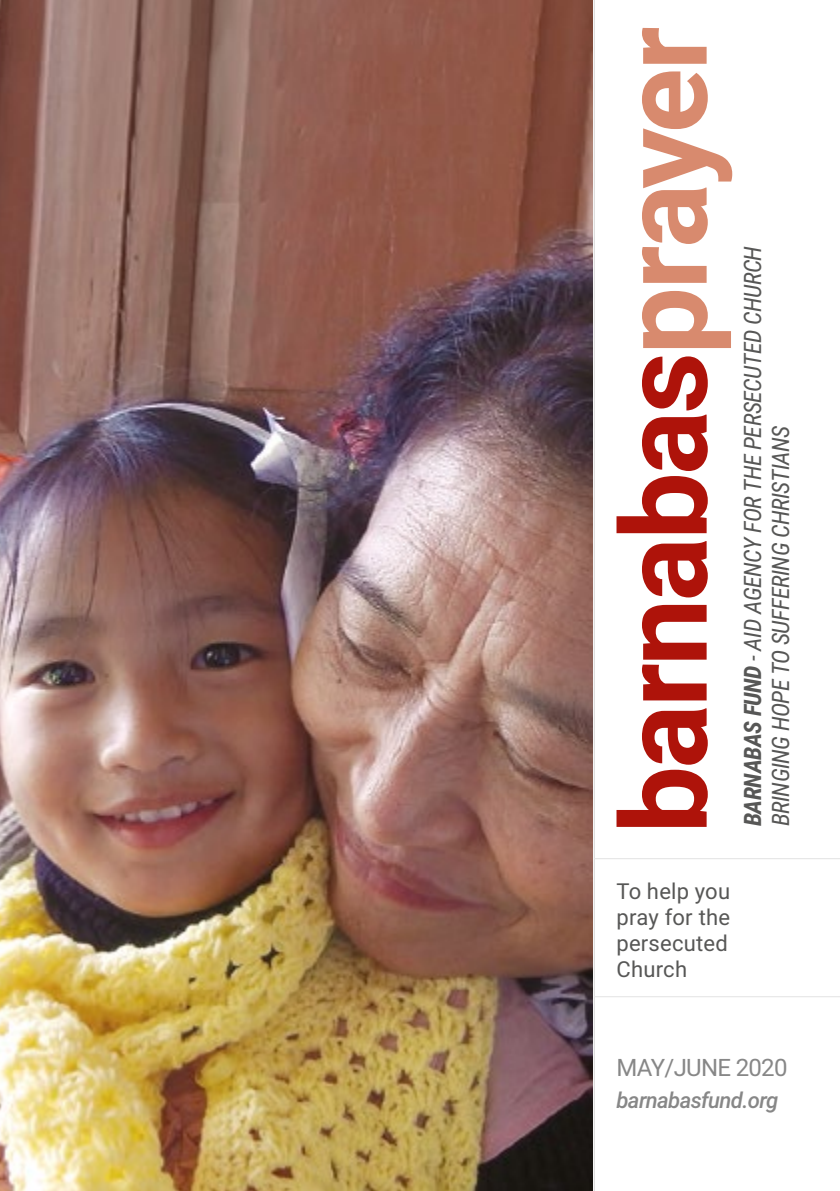
<style>
.page{position:relative;width:840px;height:1191px;background:#fff}
.page>*{position:absolute;margin:0;border:0;box-sizing:border-box;transform-origin:0 0}
.t1{font:700 120px "Roboto";letter-spacing:-.02em;color:#ae130a}
.t2{font:italic 24px/28px "Roboto Condensed";letter-spacing:-.02em;color:#575756}
.t3{font:24px "Roboto";letter-spacing:-.03em;color:#878787}
.t4{font:22px/26px "Roboto";letter-spacing:.01em;color:#575756;text-align:justify}
.t5{font:italic 500 22px "Roboto";letter-spacing:-.03em;color:#878787}
.s1{color:#d88a6e}
.s2{font-weight:700}
</style>
<div class="page">
<svg style="left:594px;top:0;width:1px;height:1191px"></svg>
<hr style="left:593px;top:858px;width:246px;height:1px;background:#e3e3e3">
<hr style="left:593px;top:996px;width:246px;height:1px;background:#e3e3e3">
<img style="left:0;top:0;width:592px;height:1191px">
<h1 class="t1" style="left:579px;top:833px;width:808px;rotate:-90deg">barnabas<span class="s1">prayer</span></h1>
<p class="t2" style="left:737px;top:826px;width:582px;rotate:-90deg"><span class="s2">BARNABAS FUND</span> - AID AGENCY FOR THE PERSECUTED CHURCH<br>BRINGING HOPE TO SUFFERING CHRISTIANS</p>
<p class="t4" style="left:616px;top:877px;width:115px">To help you pray for the persecuted Church</p>
<p class="t3" style="left:616px;top:1050px;width:172px">MAY/JUNE 2020</p>
<p class="t5" style="left:616px;top:1084px;width:163px">barnabasfund.org</p>
</div>
